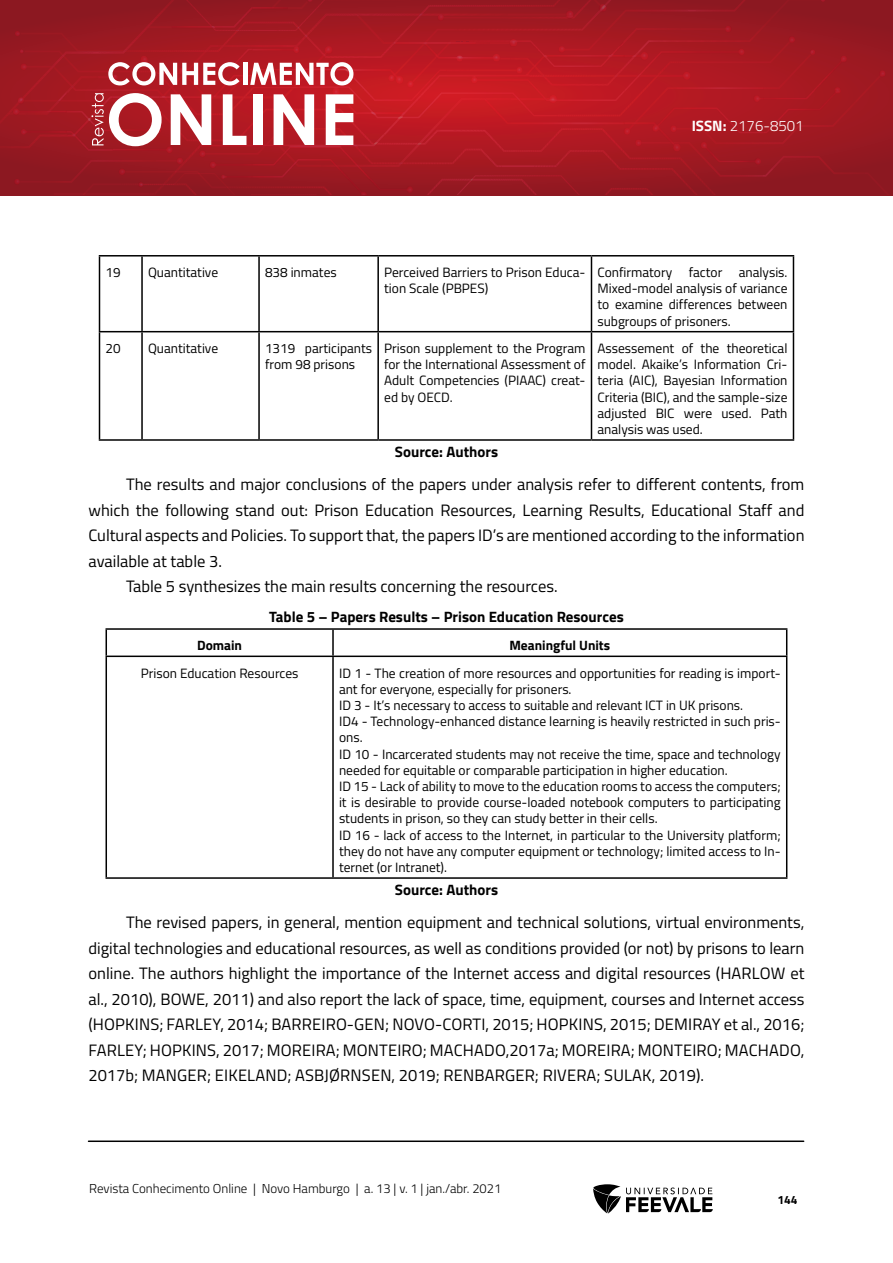
<style>
.page{position:relative;width:893px;height:1263px;background:#fff}
.page>*{position:absolute;margin:0;border:0;box-sizing:border-box;transform-origin:0 0}
.t1{font:16.5px/25.5px "Titillium Web";color:#000;text-align:justify}
.t2{font:700 15px "Titillium Web";color:#000}
.t3{font:300 15px "Titillium Web";color:#fff}
.t4{font:13.5px/16.2px "Titillium Web";color:#000}
.t5{font:700 13.5px "Titillium Web";color:#000}
.t6{font:300 12.9px "Titillium Web";color:#000}
.t7{font:700 12px "Titillium Web";color:#000}
.s1{font-weight:700}
</style>
<div class="page">
<svg style="left:593px;top:1184px;width:120px;height:29px"></svg>
<hr style="left:88px;top:1140px;width:716px;height:2px;background:#000">
<svg style="left:0;top:0;width:889px;height:196px;background:#a9242d"></svg>
<hr style="left:99px;top:255px;width:43px;height:2px;background:#000">
<hr style="left:99px;top:257px;width:1px;height:74px;background:#000">
<hr style="left:142px;top:255px;width:117px;height:2px;background:#000">
<hr style="left:141px;top:257px;width:2px;height:74px;background:#000">
<hr style="left:259px;top:255px;width:119px;height:2px;background:#000">
<hr style="left:258px;top:257px;width:2px;height:74px;background:#000">
<hr style="left:378px;top:255px;width:213px;height:2px;background:#000">
<hr style="left:377px;top:257px;width:2px;height:74px;background:#000">
<hr style="left:591px;top:255px;width:203px;height:2px;background:#000">
<hr style="left:591px;top:257px;width:1px;height:74px;background:#000">
<hr style="left:793px;top:257px;width:1px;height:74px;background:#000">
<hr style="left:99px;top:331px;width:43px;height:1px;background:#000">
<hr style="left:99px;top:332px;width:1px;height:107px;background:#000">
<hr style="left:142px;top:331px;width:117px;height:1px;background:#000">
<hr style="left:141px;top:332px;width:2px;height:107px;background:#000">
<hr style="left:259px;top:331px;width:119px;height:1px;background:#000">
<hr style="left:258px;top:332px;width:2px;height:107px;background:#000">
<hr style="left:378px;top:331px;width:213px;height:1px;background:#000">
<hr style="left:377px;top:332px;width:2px;height:107px;background:#000">
<hr style="left:591px;top:331px;width:203px;height:1px;background:#000">
<hr style="left:591px;top:332px;width:1px;height:107px;background:#000">
<hr style="left:793px;top:332px;width:1px;height:107px;background:#000">
<hr style="left:99px;top:439px;width:43px;height:2px;background:#000">
<hr style="left:142px;top:439px;width:117px;height:2px;background:#000">
<hr style="left:259px;top:439px;width:119px;height:2px;background:#000">
<hr style="left:378px;top:439px;width:213px;height:2px;background:#000">
<hr style="left:591px;top:439px;width:203px;height:2px;background:#000">
<hr style="left:106px;top:628px;width:227px;height:2px;background:#000">
<svg style="left:106px;top:630px;width:1px;height:25px"></svg>
<hr style="left:333px;top:628px;width:454px;height:2px;background:#000">
<hr style="left:332px;top:630px;width:2px;height:25px;background:#000">
<svg style="left:786px;top:630px;width:1px;height:25px"></svg>
<hr style="left:106px;top:655px;width:227px;height:2px;background:#000">
<hr style="left:106px;top:657px;width:1px;height:220px;background:#000">
<hr style="left:333px;top:655px;width:454px;height:2px;background:#000">
<hr style="left:332px;top:657px;width:2px;height:220px;background:#000">
<hr style="left:786px;top:657px;width:1px;height:220px;background:#000">
<hr style="left:106px;top:877px;width:227px;height:2px;background:#000">
<hr style="left:333px;top:877px;width:454px;height:2px;background:#000">
<p class="t3" style="left:692px;top:115px;width:114px"><span class="s1">ISSN:</span> 2176-8501</p>
<p class="t4" style="left:105px;top:264px;width:17px">19</p>
<p class="t4" style="left:148px;top:264px;width:72px">Quantitative</p>
<p class="t4" style="left:265px;top:264px;width:73px">838 inmates</p>
<p class="t4" style="left:384px;top:264px;width:203px">Perceived Barriers to Prison Educa&shy;tion Scale (PBPES)</p>
<p class="t4" style="left:597px;top:264px;width:191px;text-align:justify">Confirmatory factor analysis.<br>Mixed-model analysis of variance to examine differences between subgroups of prisoners.</p>
<p class="t4" style="left:105px;top:339px;width:17px">20</p>
<p class="t4" style="left:148px;top:339px;width:72px">Quantitative</p>
<p class="t4" style="left:265px;top:339px;width:109px">1319 participants from 98 prisons</p>
<p class="t4" style="left:384px;top:339px;width:203px;text-align:justify">Prison supplement to the Program for the International Assessment of Adult Competencies (PIAAC) creat&shy;ed by OECD.</p>
<p class="t4" style="left:597px;top:339px;width:191px;text-align:justify">Assessement of the theoretical model. Akaike’s Information Cri&shy;teria (AIC), Bayesian Information Criteria (BIC), and the sample-size adjusted BIC were used. Path analysis was used.</p>
<p class="t2" style="left:395px;top:440px;width:105px">Source: Authors</p>
<p class="t1" style="left:126px;top:471px;width:680px">The results and major conclusions of the papers under analysis refer to different contents, from</p>
<p class="t1" style="left:88px;top:496px;width:717px">which the following stand out: Prison Education Resources, Learning Results, Educational Staff and</p>
<p class="t1" style="left:88px;top:522px;width:717px">Cultural aspects and Policies. To support that, the papers ID’s are mentioned according to the information</p>
<p class="t1" style="left:88px;top:547px;width:135px">available at table 3.</p>
<p class="t1" style="left:126px;top:573px;width:433px">Table 5 synthesizes the main results concerning the resources.</p>
<p class="t2" style="left:269px;top:605px;width:356px">Table 5 – Papers Results – Prison Education Resources</p>
<p class="t5" style="left:197px;top:635px;width:46px">Domain</p>
<p class="t5" style="left:509px;top:635px;width:102px">Meaningful Units</p>
<p class="t4" style="left:141px;top:664px;width:159px">Prison Education Resources</p>
<p class="t4" style="left:339px;top:664px;width:443px">ID 1 - The creation of more resources and opportunities for reading is import&shy;ant for everyone, especially for prisoners.<br>ID 3 - It’s necessary to access to suitable and relevant ICT in UK prisons.<br>ID4 - Technology-enhanced distance learning is heavily restricted in such pris&shy;ons.<br>ID 10 - Incarcerated students may not receive the time, space and technology needed for equitable or comparable participation in higher education.<br>ID 15 - Lack of ability to move to the education rooms to access the computers; it is desirable to provide course-loaded notebook computers to participating students in prison, so they can study better in their cells.<br>ID 16 - lack of access to the Internet, in particular to the University platform; they do not have any computer equipment or technology; limited access to In&shy;ternet (or Intranet).</p>
<p class="t2" style="left:395px;top:878px;width:105px">Source: Authors</p>
<p class="t1" style="left:88px;top:909px;width:717px;text-indent:38px">The revised papers, in general, mention equipment and technical solutions, virtual environments, digital technologies and educational resources, as well as conditions provided (or not) by prisons to learn online. The authors highlight the importance of the Internet access and digital resources (HARLOW et al., 2010), BOWE, 2011) and also report the lack of space, time, equipment, courses and Internet access (HOPKINS; FARLEY, 2014; BARREIRO-GEN; NOVO-CORTI, 2015; HOPKINS, 2015; DEMIRAY et al., 2016; FARLEY; HOPKINS, 2017; MOREIRA; MONTEIRO; MACHADO,2017a; MOREIRA; MONTEIRO; MACHADO, 2017b; MANGER; EIKELAND; ASBJØRNSEN, 2019; RENBARGER; RIVERA; SULAK, 2019).</p>
<p class="t6" style="left:89px;top:1179px;width:414px">Revista Conhecimento Online | Novo Hamburgo | a. 13 | v. 1 | jan./abr. 2021</p>
<p class="t7" style="left:777px;top:1190px;width:22px">144</p>
</div>
